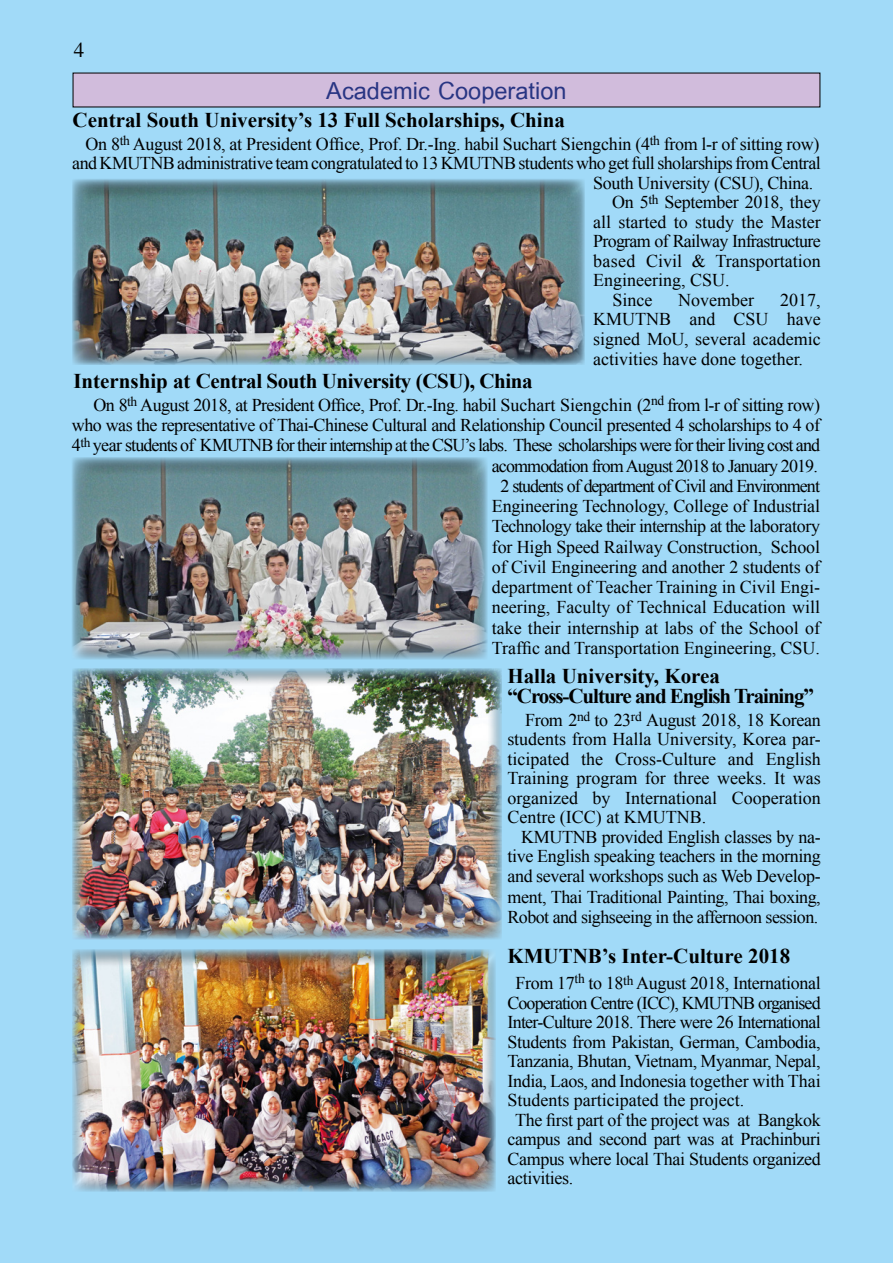
<style>
.page{position:relative;width:893px;height:1263px;background:#a1daf8}
.page>*{position:absolute;margin:0;border:0;box-sizing:border-box;transform-origin:0 0}
.t1{font:700 36px "Cordia New";color:#283583}
.t2{font:700 21px "Times New Roman";color:#000}
.t3{font:700 21px/20.2px "Times New Roman";letter-spacing:-.05em;color:#000}
.t4{font:700 21px "Times New Roman";letter-spacing:-.02em;color:#000}
.t5{font:21px "Times";color:#000}
.t6{font:18px/20.2px "Times New Roman";letter-spacing:-.02em;color:#000;text-align:justify}
.t7{font:18px "Times New Roman";color:#000}
.t8{font:18px "Times New Roman";letter-spacing:-.04em;color:#000}
.t9{font:18px "Times New Roman";letter-spacing:-.05em;color:#000}
</style>
<div class="page">
<div style="left:73px;top:73px;width:747px;height:34px;background:#d1bcdc"></div>
<div style="left:71px;top:177px;width:515px;height:189px;background:#000;opacity:.5"></div>
<div style="left:71px;top:456px;width:418px;height:204px;background:#000;opacity:.5"></div>
<div style="left:72px;top:667px;width:432px;height:273px;background:#000;opacity:.5"></div>
<div style="left:72px;top:947px;width:432px;height:245px;background:#000;opacity:.5"></div>
<p class="t5" style="left:74px;top:30px;width:12px">4</p>
<h1 class="t1" style="left:326px;top:69px;width:242px">Academic Cooperation</h1>
<p class="t2" style="left:73px;top:105px;width:494px">Central South University’s 13 Full Scholarships, China</p>
<p class="t6" style="left:86px;top:133px;width:735px">On 8<sup>th</sup> August 2018, at President Office, Prof. Dr.-Ing. habil Suchart Siengchin (4<sup>th</sup> from l-r of sitting row)</p>
<p class="t6" style="left:72px;top:153px;width:750px">and KMUTNB administrative team congratulated to 13 KMUTNB students who get full sholarships from Central</p>
<p class="t6" style="left:593px;top:172px;width:222px">South University (CSU), China.</p>
<p class="t6" style="left:612px;top:192px;width:210px">On 5<sup>th</sup> September 2018, they</p>
<p class="t7" style="left:593px;top:209px;width:229px">all started to study the Master</p>
<p class="t8" style="left:593px;top:229px;width:229px">Program of Railway Infrastructure</p>
<p class="t7" style="left:593px;top:248px;width:229px">based Civil &amp; Transportation</p>
<p class="t7" style="left:593px;top:268px;width:138px">Engineering, CSU.</p>
<p class="t6" style="left:612px;top:289px;width:41px">Since</p>
<p class="t7" style="left:678px;top:287px;width:77px">November</p>
<p class="t6" style="left:593px;top:289px;width:229px;line-height:19.8px;text-indent:187px">2017, KMUTNB and CSU have signed MoU, several academic activities have done together.</p>
<p class="t4" style="left:73px;top:366px;width:461px">Internship at Central South University (CSU), China</p>
<p class="t6" style="left:72px;top:394px;width:750px;text-align:right">On 8<sup>th</sup> August 2018, at President Office, Prof. Dr.-Ing. habil Suchart Siengchin (2<sup>nd</sup> from l-r of sitting row) who was the representative of Thai-Chinese Cultural and Relationship Council presented 4 scholarships to 4 of 4<sup>th</sup> year students of KMUTNB for their internship at the CSU’s labs. These scholarships were for their living cost and acommodation from August 2018 to January 2019.<br>2 students of department of Civil and Environment<br>Engineering Technology, College of Industrial<br>Technology take their internship at the laboratory<br>for High Speed Railway Construction, School<br>of Civil Engineering and another 2 students of<br>department of Teacher Training in Civil Engi-<br>neering, Faculty of Technical Education will<br>take their internship at labs of the School of<br>Traffic and Transportation Engineering, CSU.</p>
<p class="t3" style="left:507px;top:665px;width:308px">Halla University, Korea “Cross-Culture and English Training”</p>
<p class="t6" style="left:507px;top:710px;width:315px;line-height:19.5px;text-indent:18px">From 2<sup>nd</sup> to 23<sup>rd</sup> August 2018, 18 Korean students from Halla University, Korea par&shy;ticipated the Cross-Culture and English Training program for three weeks. It was organized by International Cooperation Centre (ICC) at KMUTNB.</p>
<p class="t6" style="left:507px;top:827px;width:315px;line-height:19.5px;text-indent:14px">KMUTNB provided English classes by na&shy;tive English speaking teachers in the morning and several workshops such as Web Develop-</p>
<p class="t6" style="left:507px;top:887px;width:315px;line-height:19.5px">ment, Thai Traditional Painting, Thai boxing,<br>Robot and sighseeing in the affernoon session.</p>
<p class="t2" style="left:507px;top:942px;width:284px">KMUTNB’s Inter-Culture 2018</p>
<p class="t6" style="left:516px;top:973px;width:307px">From 17<sup>th</sup> to 18<sup>th</sup> August 2018, International</p>
<p class="t9" style="left:507px;top:990px;width:315px">Cooperation Centre (ICC), KMUTNB organised</p>
<p class="t8" style="left:507px;top:1010px;width:315px">Inter-Culture 2018. There were 26 International</p>
<p class="t6" style="left:507px;top:1031px;width:315px">Students from Pakistan, German, Cambodia,</p>
<p class="t6" style="left:507px;top:1051px;width:315px">Tanzania, Bhutan, Vietnam, Myanmar, Nepal,</p>
<p class="t6" style="left:507px;top:1070px;width:315px">India, Laos, and Indonesia together with Thai</p>
<p class="t7" style="left:507px;top:1088px;width:238px">Students participated the project.</p>
<p class="t6" style="left:515px;top:1109px;width:307px">The first part of the project was at Bangkok</p>
<p class="t6" style="left:507px;top:1129px;width:315px">campus and second part was at Prachinburi</p>
<p class="t6" style="left:507px;top:1148px;width:315px">Campus where local Thai Students organized</p>
<p class="t6" style="left:507px;top:1168px;width:67px">activities.</p>
</div>
